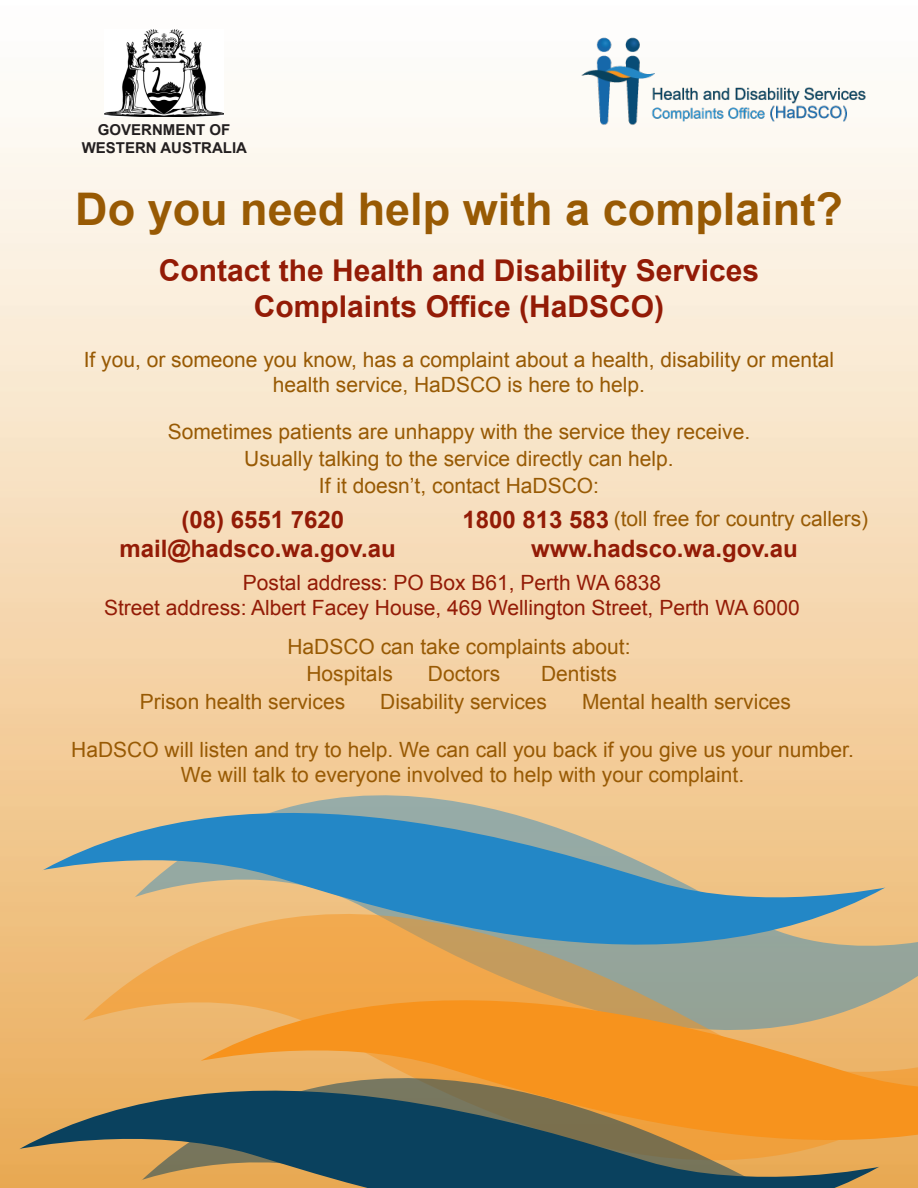
<style>
.page{position:relative;width:918px;height:1188px;background:#fff}
.page>*{position:absolute;margin:0;border:0;box-sizing:border-box;transform-origin:0 0}
.t1{font:700 45px "Arial";color:#985a04}
.t2{font:700 30px/36px "Arial";color:#931b06;text-align:center}
.t3{font:700 24px "Arial";color:#931b06}
.t4{font:21px/25.2px "Arial";color:#985a04;text-align:center}
.t5{font:21px "Arial";color:#931b06}
.t6{font:700 15px "Arial";color:#231f20}
</style>
<div class="page">
<img style="left:0;top:116px;width:918px;height:1072px">
<img style="left:560px;top:37px;width:333px;height:110px">
<img style="left:104px;top:29px;width:120px;height:87px">
<svg style="left:19px;top:1027px;width:181px;height:161px;background:#c29c60"></svg>
<svg style="left:43px;top:750px;width:843px;height:257px;background:#b2b19b"></svg>
<svg style="left:200px;top:934px;width:718px;height:254px;background:#b08c52"></svg>
<p class="t6" style="left:98px;top:119px;width:134px">GOVERNMENT OF</p>
<p class="t6" style="left:82px;top:137px;width:167px">WESTERN AUSTRALIA</p>
<p class="t1" style="left:75px;top:180px;width:769px">Do you need help with a complaint?</p>
<p class="t2" style="left:159px;top:253px;width:602px">Contact the Health and Disability Services<br>Complaints Office (HaDSCO)</p>
<p class="t4" style="left:84px;top:347px;width:752px">If you, or someone you know, has a complaint about a health, disability or mental health service, HaDSCO is here to help.</p>
<p class="t4" style="left:168px;top:420px;width:584px">Sometimes patients are unhappy with the service they receive.</p>
<p class="t4" style="left:244px;top:446px;width:431px">Usually talking to the service directly can help.</p>
<p class="t4" style="left:319px;top:473px;width:282px">If it doesn’t, contact HaDSCO:</p>
<p class="t3" style="left:182px;top:504px;width:164px">(08) 6551 7620</p>
<p class="t3" style="left:119px;top:533px;width:278px">mail@hadsco.wa.gov.au</p>
<p class="t3" style="left:462px;top:504px;width:148px">1800 813 583</p>
<p class="t3" style="left:531px;top:533px;width:268px">www.hadsco.wa.gov.au</p>
<p class="t4" style="left:614px;top:507px;width:256px">(toll free for country callers)</p>
<p class="t5" style="left:243px;top:569px;width:420px">Postal address: PO Box B61, Perth WA 6838</p>
<p class="t5" style="left:104px;top:594px;width:697px">Street address: Albert Facey House, 469 Wellington Street, Perth WA 6000</p>
<p class="t4" style="left:287px;top:634px;width:345px">HaDSCO can take complaints about:</p>
<p class="t4" style="left:306px;top:662px;width:88px">Hospitals</p>
<p class="t4" style="left:428px;top:662px;width:74px">Doctors</p>
<p class="t4" style="left:541px;top:662px;width:77px">Dentists</p>
<p class="t4" style="left:140px;top:689px;width:207px">Prison health services</p>
<p class="t4" style="left:380px;top:689px;width:168px">Disability services</p>
<p class="t4" style="left:582px;top:689px;width:210px">Mental health services</p>
<p class="t4" style="left:71px;top:737px;width:784px">HaDSCO will listen and try to help. We can call you back if you give us your number.</p>
<p class="t4" style="left:181px;top:762px;width:565px">We will talk to everyone involved to help with your complaint.</p>
</div>
